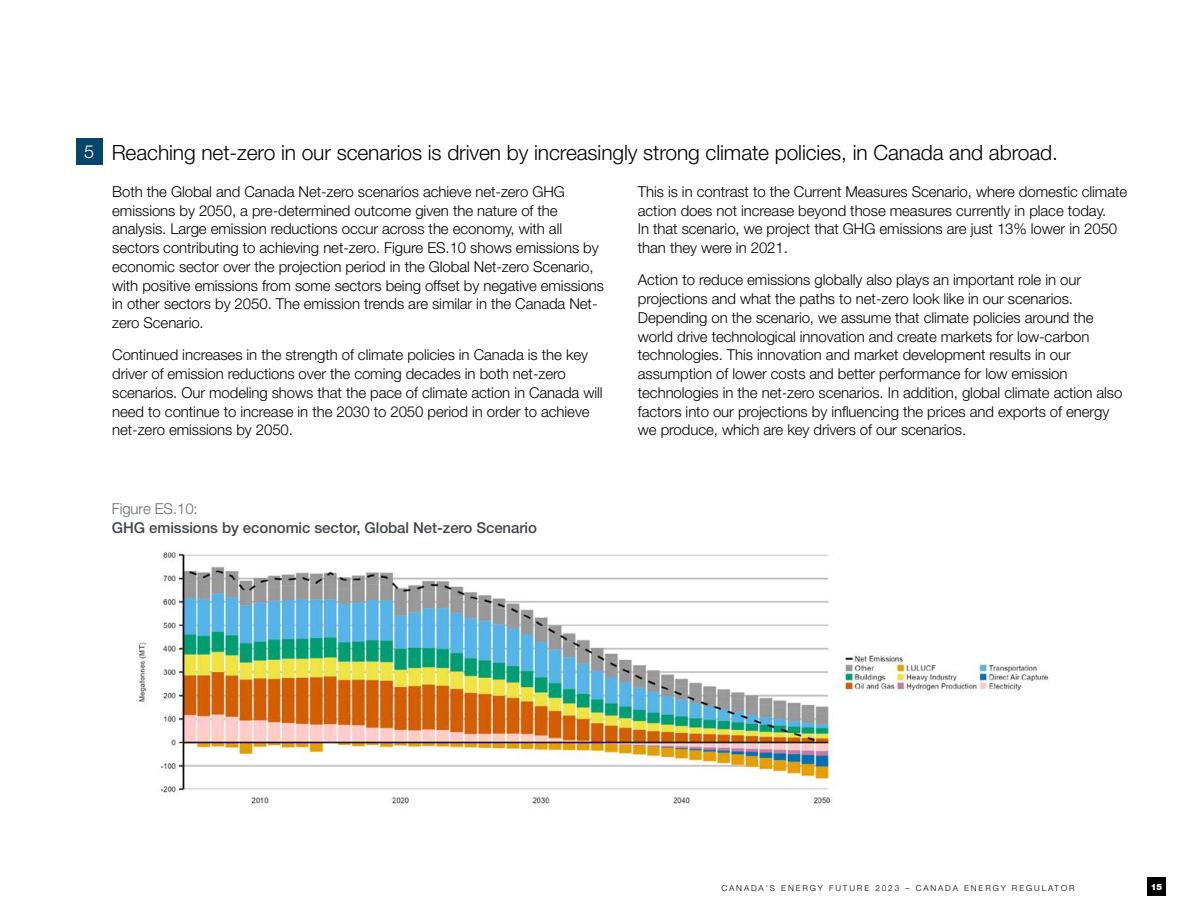
<style>
.page{position:relative;width:1188px;height:918px;background:#fff}
.page>*{position:absolute;margin:0;border:0;box-sizing:border-box;transform-origin:0 0}
.t1{font:300 21px "Helvetica Neue LT Std";letter-spacing:-.005em;color:#000}
.t2{font:300 15px/18.8px "Helvetica Neue LT Std";letter-spacing:-.005em;color:#000}
.t3{font:500 15px "Helvetica Neue LT Std";letter-spacing:-.005em;color:#41464b}
.t4{font:300 15px "Helvetica Neue LT Std";letter-spacing:-.005em;color:#676b6f}
.t5{font:900 8.7px "Helvetica Neue LT Std";color:#fff}
.t6{font:300 8.25px "Helvetica Neue LT Std";letter-spacing:.23em;color:#000}
.s1{font-size:18px;color:#fff}
</style>
<div class="page">
<div style="left:1148px;top:878px;width:18px;height:18px;background:#000"></div>
<div style="left:76px;top:138px;width:27px;height:27px;background:#07456b"></div>
<img style="left:137px;top:551px;width:913px;height:253px">
<h1 class="t1" style="left:84px;top:140px;width:975px"><span class="s1">5</span> Reaching net-zero in our scenarios is driven by increasingly strong climate policies, in Canada and abroad.</h1>
<p class="t2" style="left:112px;top:182px;width:493px">Both the Global and Canada Net-zero scenarios achieve net-zero GHG emissions by 2050, a pre-determined outcome given the nature of the analysis. Large emission reductions occur across the economy, with all sectors contributing to achieving net-zero. Figure ES.10 shows emissions by economic sector over the projection period in the Global Net-zero Scenario, with positive emissions from some sectors being offset by negative emissions in other sectors by 2050. The emission trends are similar in the Canada Net&shy;zero Scenario.</p>
<p class="t2" style="left:112px;top:345px;width:492px">Continued increases in the strength of climate policies in Canada is the key driver of emission reductions over the coming decades in both net-zero scenarios. Our modeling shows that the pace of climate action in Canada will need to continue to increase in the 2030 to 2050 period in order to achieve net-zero emissions by 2050.</p>
<p class="t2" style="left:638px;top:182px;width:491px">This is in contrast to the Current Measures Scenario, where domestic climate action does not increase beyond those measures currently in place today.<br>In that scenario, we project that GHG emissions are just 13% lower in 2050 than they were in 2021.</p>
<p class="t2" style="left:638px;top:270px;width:486px">Action to reduce emissions globally also plays an important role in our projections and what the paths to net-zero look like in our scenarios.<br>Depending on the scenario, we assume that climate policies around the world drive technological innovation and create markets for low‑carbon technologies. This innovation and market development results in our assumption of lower costs and better performance for low emission technologies in the net-zero scenarios. In addition, global climate action also factors into our projections by influencing the prices and exports of energy we produce, which are key drivers of our scenarios.</p>
<p class="t4" style="left:112px;top:500px;width:88px">Figure ES.10:</p>
<p class="t3" style="left:112px;top:519px;width:427px">GHG emissions by economic sector, Global Net-zero Scenario</p>
<p class="t6" style="left:722px;top:883px;width:355px">CANADA'S ENERGY FUTURE 2023 – CANADA ENERGY REGULATOR</p>
<p class="t5" style="left:1151px;top:881px;width:13px">15</p>
</div>
